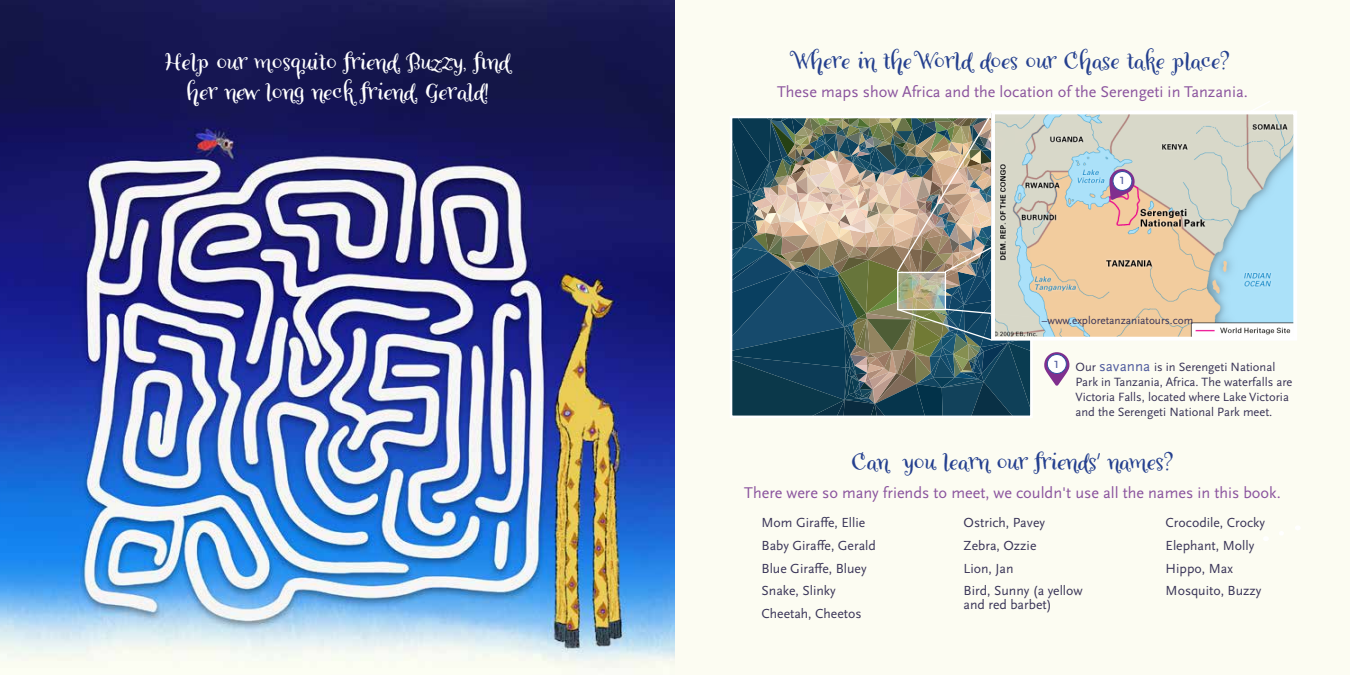
<style>
.page{position:relative;width:1350px;height:675px;background:#fff}
.page>*{position:absolute;margin:0;border:0;box-sizing:border-box;transform-origin:0 0}
.t1{font:21.25px "Amoretta Dark";color:#25408f}
.t2{font:21.25px/30px "Amoretta Dark";color:#fff;text-align:center}
.t3{font:16.25px "Scala Sans Pro";color:#8b549e}
.t4{font:15px "Scala Sans Pro";color:#4f5b9e}
.t5{font:13.75px/22.8px "Scala Sans Pro";color:#393457}
.t6{font:12.5px/15px "Scala Sans Pro";color:#393457}
.t7{font:11.25px "Scala Sans Pro";color:#393457}
.s1{font-size:15px;color:#4f5b9e}
</style>
<div class="page">
<img style="left:0;top:0;width:675px;height:675px">
<div style="left:943px;top:100px;width:329px;height:9px;background:#fcfcf2"></div>
<img style="left:1272px;top:115px;width:20px;height:219px">
<svg style="left:1275px;top:524px;width:23px;height:16px"></svg>
<img style="left:731px;top:109px;width:541px;height:308px">
<div style="left:1047px;top:355px;width:19px;height:18px;background:#fff;border-radius:50%"></div>
<div style="left:1047px;top:354px;width:19px;height:20px;border:1px solid #3252a2;border-radius:50%"></div>
<h1 class="t2" style="left:165px;top:47px;width:346px">Help our mosquito friend, Buzzy, find her new long neck friend, Gerald!</h1>
<h1 class="t1" style="left:795px;top:49px;width:436px">Where in the World does our Chase take place?</h1>
<p class="t3" style="left:777px;top:82px;width:472px">These maps show Africa and the location of the Serengeti in Tanzania.</p>
<p class="t4" style="left:1119px;top:171px;width:7px">1</p>
<p class="t7" style="left:1042px;top:314px;width:153px">–www.exploretanzaniatours.com</p>
<p class="t6" style="left:1076px;top:359px;width:218px;text-indent:-22px"><sup>1</sup> Our <span class="s1">savanna</span> is in Serengeti National Park in Tanzania, Africa. The waterfalls are Victoria Falls, located where Lake Victoria and the Serengeti National Park meet.</p>
<h1 class="t1" style="left:852px;top:450px;width:323px">Can you learn our friends' names?</h1>
<p class="t3" style="left:744px;top:484px;width:538px">There were so many friends to meet, we couldn't use all the names in this book.</p>
<p class="t5" style="left:964px;top:511px;width:121px">Ostrich, Pavey<br>Zebra, Ozzie<br>Lion, Jan<br>Bird, Sunny (a yellow</p>
<p class="t5" style="left:964px;top:593px;width:90px">and red barbet)</p>
<p class="t5" style="left:762px;top:511px;width:116px">Mom Giraffe, Ellie<br>Baby Giraffe, Gerald<br>Blue Giraffe, Bluey<br>Snake, Slinky<br>Cheetah, Cheetos</p>
<p class="t5" style="left:1166px;top:511px;width:101px">Crocodile, Crocky<br>Elephant, Molly<br>Hippo, Max<br>Mosquito, Buzzy</p>
</div>
